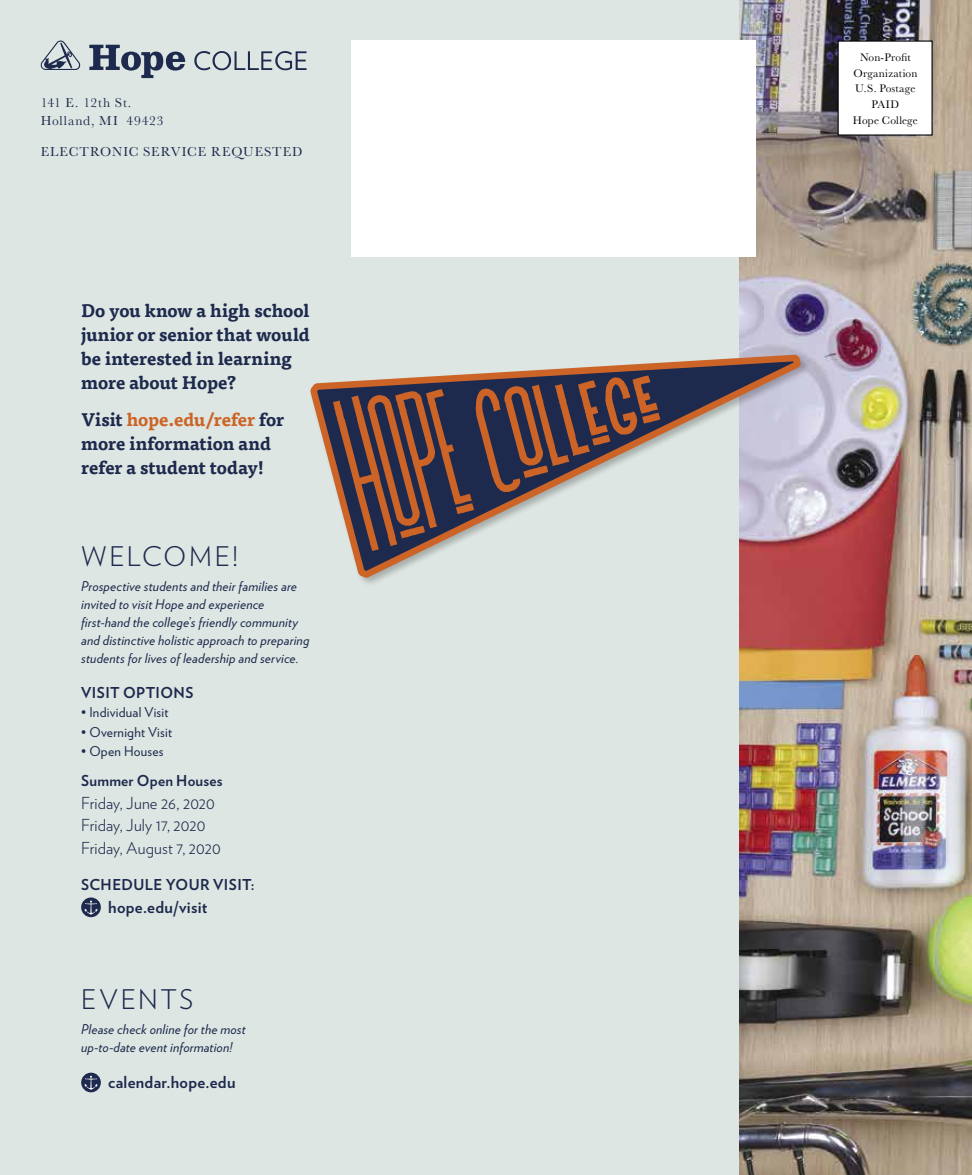
<style>
.page{position:relative;width:972px;height:1175px;background:#fff}
.page>*{position:absolute;margin:0;border:0;box-sizing:border-box;transform-origin:0 0}
.t1{font:300 27px "Verlag";letter-spacing:.095em;color:#1d294d}
.t2{font:700 18px/24px "Tisa OT";letter-spacing:-.005em;color:#1d294d}
.t3{font:300 16.5px/22.5px "Verlag";letter-spacing:.005em;color:#1d294d}
.t4{font:700 16.5px "Verlag";letter-spacing:.02em;color:#1d294d}
.t5{font:700 15px "Verlag";letter-spacing:.025em;color:#1d294d}
.t6{font:italic 13.5px/18px "Verlag";letter-spacing:.015em;color:#1d294d}
.t7{font:13.5px/18px "Baskerville";letter-spacing:.065em;color:#1d294d}
.t8{font:13.5px "Verlag";letter-spacing:.015em;color:#1d294d}
.t9{font:11.4px/15.9px "Baskerville";letter-spacing:.02em;color:#000;text-align:center}
.s1{color:#cc6427}
.s2{font-style:normal}
</style>
<div class="page">
<img style="left:739px;top:0;width:233px;height:1174px">
<div style="left:0;top:0;width:739px;height:1174px;background:#dde6e2"></div>
<div style="left:838px;top:41px;width:94px;height:94px;background:#fff"></div>
<div style="left:838px;top:40px;width:95px;height:96px;border:1px solid #000"></div>
<svg style="left:81px;top:897px;width:20px;height:20px"></svg>
<svg style="left:84px;top:900px;width:14px;height:14px"></svg>
<svg style="left:81px;top:1072px;width:20px;height:20px"></svg>
<svg style="left:84px;top:1075px;width:14px;height:14px"></svg>
<svg style="left:89px;top:45px;width:96px;height:33px"></svg>
<svg style="left:194px;top:51px;width:113px;height:19px"></svg>
<svg style="left:41px;top:40px;width:39px;height:30px"></svg>
<div style="left:351px;top:40px;width:405px;height:216px;background:#fff"></div>
<div style="left:308px;top:352px;width:503px;height:235px;background:#000;opacity:.25"></div>
<svg style="left:308px;top:351px;width:497px;height:231px"></svg>
<svg style="left:333px;top:375px;width:327px;height:176px"></svg>
<p class="t7" style="left:41px;top:94px;width:124px">141 E. 12th St.<br>Holland, MI 49423</p>
<p class="t7" style="left:41px;top:143px;width:263px">ELECTRONIC SERVICE REQUESTED</p>
<h2 class="t2" style="left:81px;top:299px;width:230px">Do you know a high school junior or senior that would be interested in learning more about Hope?</h2>
<h2 class="t2" style="left:81px;top:408px;width:204px">Visit <span class="s1">hope.edu/refer</span> for more information and refer a student today!</h2>
<h1 class="t1" style="left:81px;top:537px;width:158px">WELCOME!</h1>
<p class="t6" style="left:81px;top:576px;width:230px">Prospective students and their families are invited to visit Hope and experience first-hand the college<span class="s2">’</span>s friendly community and distinctive holistic approach to preparing students for lives of leadership and service.</p>
<p class="t5" style="left:81px;top:680px;width:114px">VISIT OPTIONS</p>
<p class="t8" style="left:81px;top:702px;width:89px">• Individual Visit</p>
<p class="t8" style="left:81px;top:721px;width:92px">• Overnight Visit</p>
<p class="t8" style="left:81px;top:741px;width:84px">• Open Houses</p>
<p class="t5" style="left:81px;top:769px;width:143px">Summer Open Houses</p>
<p class="t3" style="left:81px;top:790px;width:141px">Friday, June 26, 2020<br>Friday, July 17, 2020<br>Friday, August 7, 2020</p>
<p class="t5" style="left:81px;top:872px;width:175px">SCHEDULE YOUR VISIT:</p>
<p class="t4" style="left:108px;top:894px;width:101px">hope.edu/visit</p>
<h1 class="t1" style="left:81px;top:980px;width:114px">EVENTS</h1>
<p class="t6" style="left:81px;top:1019px;width:166px">Please check online for the most up-to-date event information!</p>
<p class="t4" style="left:108px;top:1069px;width:129px">calendar.hope.edu</p>
<p class="t9" style="left:853px;top:49px;width:66px">Non-Profit<br>Organization<br>U.S. Postage<br>PAID<br>Hope College</p>
</div>
